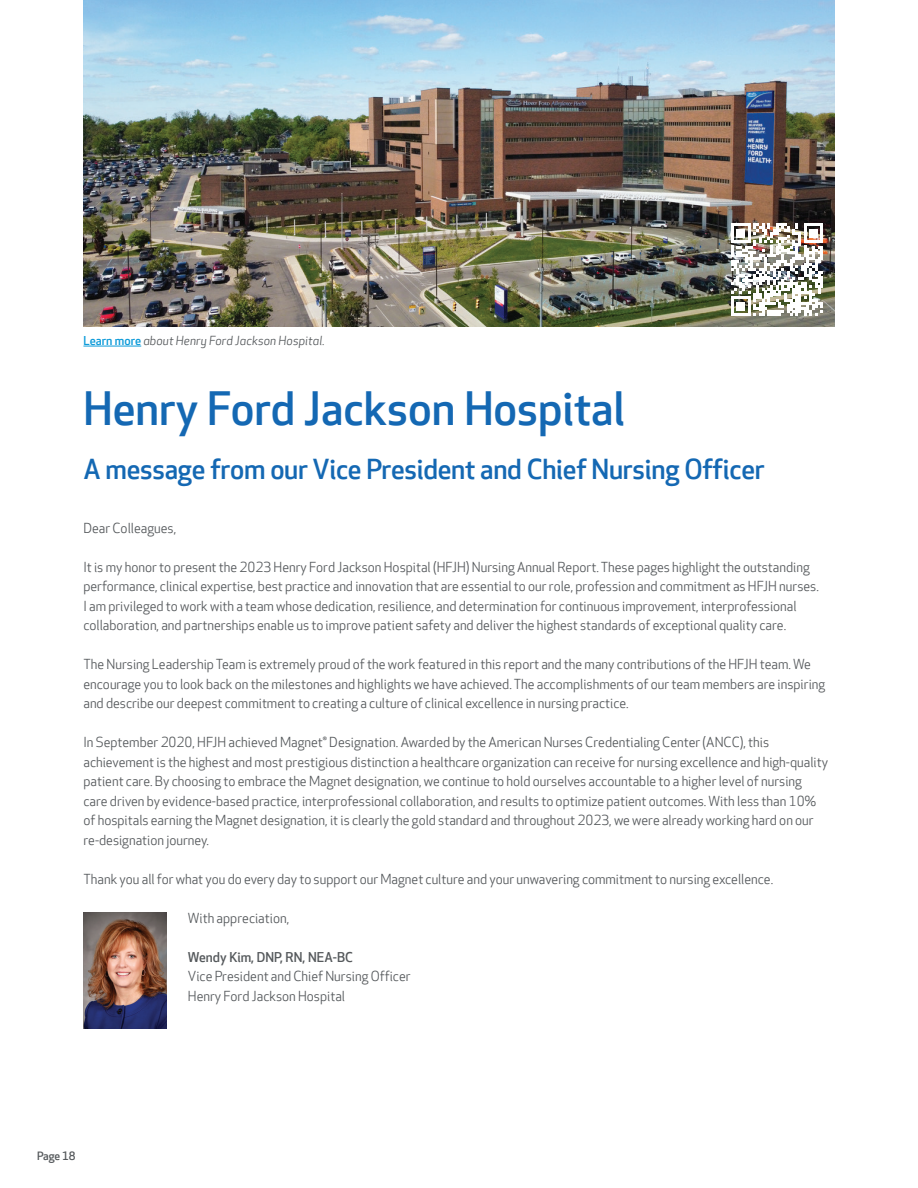
<style>
.page{position:relative;width:918px;height:1188px;background:#fff}
.page>*{position:absolute;margin:0;border:0;box-sizing:border-box;transform-origin:0 0}
.t1{font:500 45px "Apex New";color:#1468b3}
.t2{font:500 27px "Apex New";letter-spacing:-.01em;color:#1468b3}
.t3{font:13.35px/19.5px "Apex New";color:#55595c}
.t4{font:500 13.35px "Apex New";color:#55595c}
.t5{font:italic 12px "Apex New";letter-spacing:.01em;color:#55595c}
.t6{font:500 11.25px "Apex New";letter-spacing:-.01em;color:#55595c}
.s1{font-weight:500;font-style:normal;color:#0d9bd9}
</style>
<div class="page">
<img style="left:83px;top:0;width:752px;height:327px">
<img style="left:83px;top:912px;width:84px;height:117px">
<img style="left:731px;top:223px;width:92px;height:93px">
<hr style="left:83px;top:346px;width:58px;height:1px;background:#0d9bd9">
<p class="t5" style="left:83px;top:334px;width:243px"><span class="s1">Learn more</span> about Henry Ford Jackson Hospital.</p>
<h1 class="t1" style="left:83px;top:383px;width:543px">Henry Ford Jackson Hospital</h1>
<h2 class="t2" style="left:83px;top:453px;width:683px">A message from our Vice President and Chief Nursing Officer</h2>
<p class="t3" style="left:83px;top:518px;width:94px">Dear Colleagues,</p>
<p class="t3" style="left:83px;top:557px;width:737px">It is my honor to present the 2023 Henry Ford Jackson Hospital (HFJH) Nursing Annual Report. These pages highlight the outstanding performance, clinical expertise, best practice and innovation that are essential to our role, profession and commitment as HFJH nurses.<br>I am privileged to work with a team whose dedication, resilience, and determination for continuous improvement, interprofessional collaboration, and partnerships enable us to improve patient safety and deliver the highest standards of exceptional quality care.</p>
<p class="t3" style="left:83px;top:655px;width:743px">The Nursing Leadership Team is extremely proud of the work featured in this report and the many contributions of the HFJH team. We encourage you to look back on the milestones and highlights we have achieved. The accomplishments of our team members are inspiring and describe our deepest commitment to creating a culture of clinical excellence in nursing practice.</p>
<p class="t3" style="left:83px;top:733px;width:746px">In September 2020, HFJH achieved Magnet® Designation. Awarded by the American Nurses Credentialing Center (ANCC), this achievement is the highest and most prestigious distinction a healthcare organization can receive for nursing excellence and high-quality patient care. By choosing to embrace the Magnet designation, we continue to hold ourselves accountable to a higher level of nursing care driven by evidence-based practice, interprofessional collaboration, and results to optimize patient outcomes. With less than 10% of hospitals earning the Magnet designation, it is clearly the gold standard and throughout 2023, we were already working hard on our re-designation journey.</p>
<p class="t3" style="left:83px;top:869px;width:691px">Thank you all for what you do every day to support our Magnet culture and your unwavering commitment to nursing excellence.</p>
<p class="t3" style="left:188px;top:908px;width:103px">With appreciation,</p>
<p class="t4" style="left:188px;top:949px;width:167px">Wendy Kim, DNP, RN, NEA-BC</p>
<p class="t3" style="left:188px;top:967px;width:224px">Vice President and Chief Nursing Officer<br>Henry Ford Jackson Hospital</p>
<p class="t6" style="left:37px;top:1149px;width:40px">Page 18</p>
</div>
